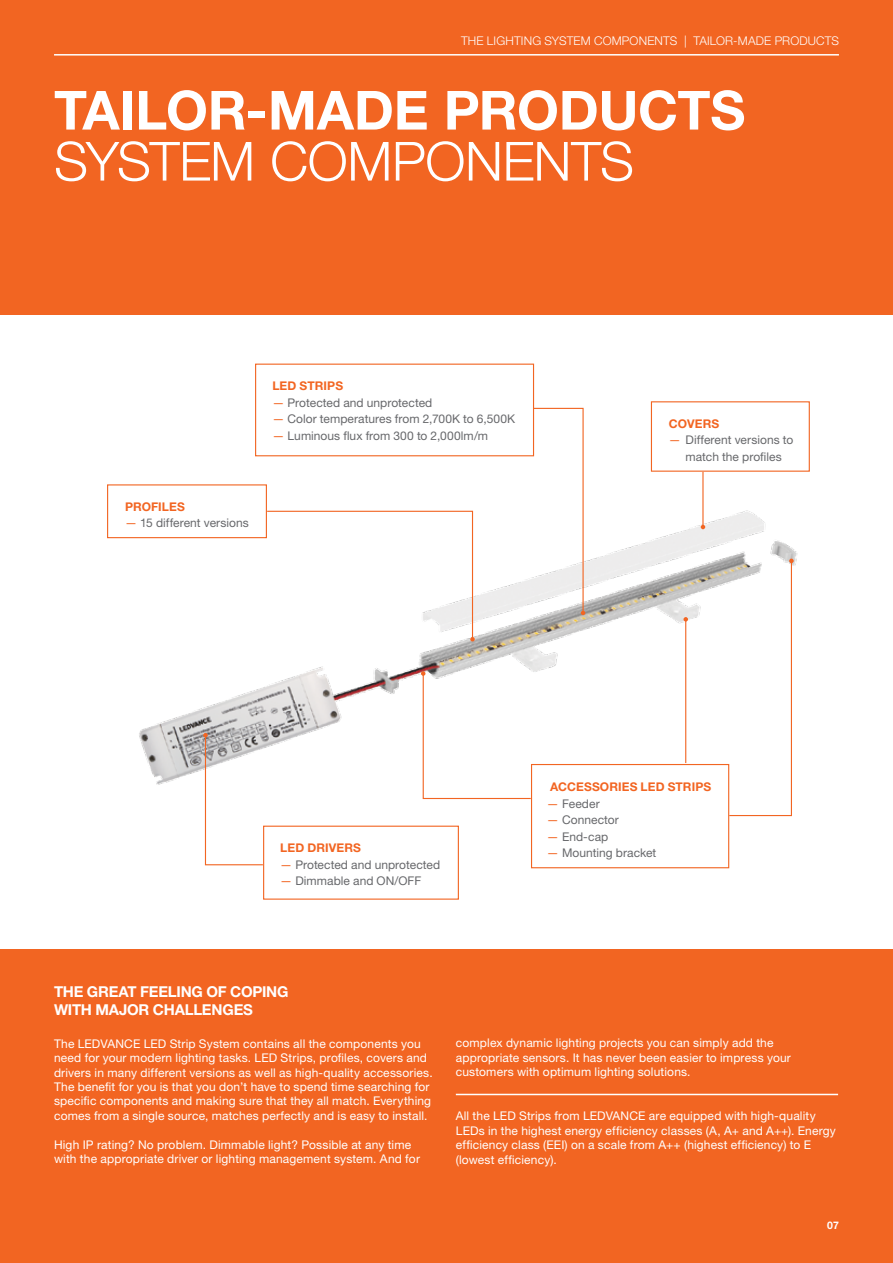
<style>
.page{position:relative;width:893px;height:1263px;background:#fff}
.page>*{position:absolute;margin:0;border:0;box-sizing:border-box;transform-origin:0 0}
._01_Headline_Basic_2{font:700 54px "Helvetica Neue LT Std";letter-spacing:-.005em;color:#fff}
._01_Headline_Basic_2-2{font:300 54px "Helvetica Neue LT Std";letter-spacing:-.01em;color:#fff}
._03_Intro_10_ENG{font:700 15px "Helvetica Neue LT Std";letter-spacing:-.015em;color:#fff}
._03_Intro_10_ENG-2{font:12px/14.4px "Helvetica Neue LT Std";letter-spacing:.015em;color:#fff}
._01_Headline_Basic_2-3{font:12px/16.5px "Helvetica Neue LT Std";letter-spacing:.005em;color:#67686b;text-align:center}
._01_Headline_Basic_2-4{font:700 12px "Helvetica Neue LT Std";letter-spacing:.01em;color:#f26522}
._01_Headline_Basic_2-5{font:300 12px "Helvetica Neue LT Std";letter-spacing:.015em;color:#fff}
._00_Pagina_7_ENG{font:700 10.5px "Helvetica Neue LT Std";color:#fff}
.s1{color:#f26522}
</style>
<div class="page">
<div style="left:0;top:0;width:893px;height:315px;background:#f26522"></div>
<div style="left:0;top:949px;width:893px;height:314px;background:#f26522"></div>
<hr style="left:54px;top:54px;width:785px;height:2px;background:#fff">
<img style="left:111px;top:504px;width:687px;height:281px">
<svg style="left:203px;top:733px;width:61px;height:133px"></svg>
<svg style="left:421px;top:671px;width:111px;height:129px"></svg>
<svg style="left:266px;top:510px;width:209px;height:131px"></svg>
<svg style="left:532px;top:407px;width:53px;height:208px"></svg>
<svg style="left:728px;top:559px;width:66px;height:258px"></svg>
<div style="left:263px;top:826px;width:196px;height:74px;border:1px solid #f26522"></div>
<div style="left:107px;top:484px;width:160px;height:54px;border:1px solid #f26522"></div>
<div style="left:255px;top:364px;width:279px;height:92px;border:1px solid #f26522"></div>
<div style="left:651px;top:401px;width:159px;height:71px;border:1px solid #f26522"></div>
<div style="left:531px;top:764px;width:198px;height:104px;border:1px solid #f26522"></div>
<hr style="left:685px;top:619px;width:1px;height:144px;background:#f26522">
<svg style="left:683px;top:617px;width:5px;height:4px"></svg>
<hr style="left:702px;top:472px;width:1px;height:55px;background:#f26522">
<svg style="left:701px;top:525px;width:4px;height:4px"></svg>
<hr style="left:456px;top:1094px;width:382px;height:1px;background:#fff">
<p class="_01_Headline_Basic_2-5" style="left:461px;top:33px;width:379px">THE LIGHTING SYSTEM COMPONENTS | TAILOR-MADE PRODUCTS</p>
<p class="_01_Headline_Basic_2" style="left:54px;top:77px;width:693px">TAILOR-MADE PRODUCTS</p>
<p class="_01_Headline_Basic_2-2" style="left:54px;top:128px;width:581px">SYSTEM COMPONENTS</p>
<p class="_01_Headline_Basic_2-4" style="left:125px;top:499px;width:61px">PROFILES</p>
<p class="_01_Headline_Basic_2-3" style="left:125px;top:515px;width:125px"><span class="s1">—</span> 15 different versions</p>
<p class="_01_Headline_Basic_2-4" style="left:272px;top:379px;width:72px">LED STRIPS</p>
<p class="_01_Headline_Basic_2-3" style="left:272px;top:394px;width:161px"><span class="s1">—</span> Protected and unprotected</p>
<p class="_01_Headline_Basic_2-3" style="left:272px;top:411px;width:244px"><span class="s1">—</span> Color temperatures from 2,700K to 6,500K</p>
<p class="_01_Headline_Basic_2-3" style="left:272px;top:427px;width:217px"><span class="s1">—</span> Luminous flux from 300 to 2,000lm/m</p>
<p class="_01_Headline_Basic_2-4" style="left:669px;top:416px;width:52px">COVERS</p>
<p class="_01_Headline_Basic_2-3" style="left:669px;top:431px;width:126px"><span class="s1">—</span> Different versions to match the profiles</p>
<p class="_01_Headline_Basic_2-4" style="left:280px;top:840px;width:82px">LED DRIVERS</p>
<p class="_01_Headline_Basic_2-3" style="left:280px;top:856px;width:161px"><span class="s1">—</span> Protected and unprotected</p>
<p class="_01_Headline_Basic_2-3" style="left:280px;top:872px;width:142px"><span class="s1">—</span> Dimmable and ON/OFF</p>
<p class="_01_Headline_Basic_2-4" style="left:550px;top:779px;width:163px">ACCESSORIES LED STRIPS</p>
<p class="_01_Headline_Basic_2-3" style="left:547px;top:795px;width:54px"><span class="s1">—</span> Feeder</p>
<p class="_01_Headline_Basic_2-3" style="left:547px;top:812px;width:73px"><span class="s1">—</span> Connector</p>
<p class="_01_Headline_Basic_2-3" style="left:547px;top:828px;width:63px"><span class="s1">—</span> End-cap</p>
<p class="_01_Headline_Basic_2-3" style="left:547px;top:845px;width:111px"><span class="s1">—</span> Mounting bracket</p>
<p class="_03_Intro_10_ENG" style="left:54px;top:983px;width:236px">THE GREAT FEELING OF COPING</p>
<p class="_03_Intro_10_ENG" style="left:54px;top:1001px;width:200px">WITH MAJOR CHALLENGES</p>
<p class="_03_Intro_10_ENG-2" style="left:54px;top:1036px;width:380px">The LEDVANCE LED Strip System contains all the components you need for your modern lighting tasks. LED Strips, profiles, covers and drivers in many different versions as well as high-quality accessories.<br>The benefit for you is that you don’t have to spend time searching for specific components and making sure that they all match. Everything comes from a single source, matches perfectly and is easy to install.</p>
<p class="_03_Intro_10_ENG-2" style="left:54px;top:1137px;width:367px">High IP rating? No problem. Dimmable light? Possible at any time with the appropriate driver or lighting management system. And for</p>
<p class="_03_Intro_10_ENG-2" style="left:456px;top:1036px;width:337px">complex dynamic lighting projects you can simply add the appropriate sensors. It has never been easier to impress your customers with optimum lighting solutions.</p>
<p class="_03_Intro_10_ENG-2" style="left:456px;top:1109px;width:382px">All the LED Strips from LEDVANCE are equipped with high-quality LEDs in the highest energy efficiency classes (A, A+ and A++). Energy efficiency class (EEI) on a scale from A++ (highest efficiency) to E (lowest efficiency).</p>
<p class="_00_Pagina_7_ENG" style="left:827px;top:1219px;width:13px">07</p>
</div>
